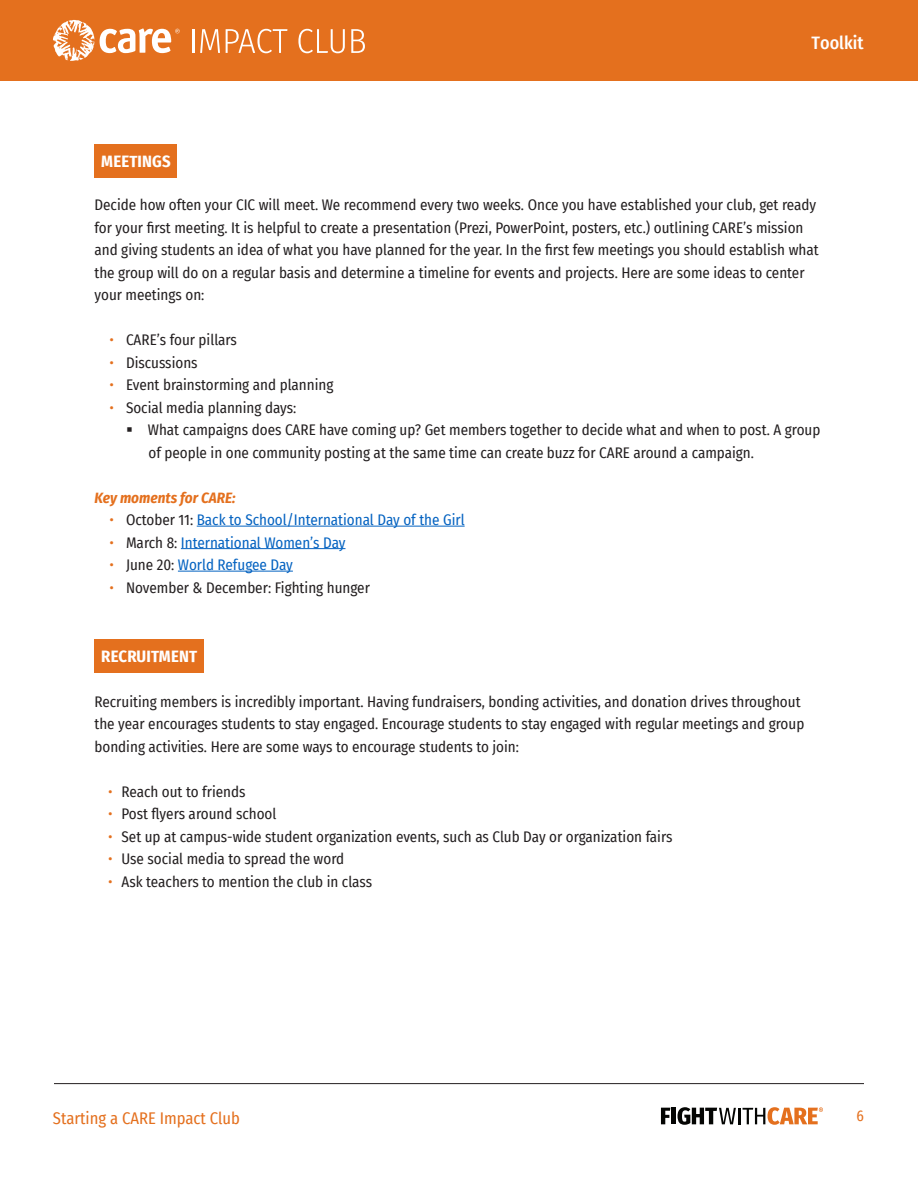
<style>
.page{position:relative;width:918px;height:1188px;background:#fff}
.page>*{position:absolute;margin:0;border:0;box-sizing:border-box;transform-origin:0 0}
.t1{font:500 18px "Fira Sans Condensed";color:#fff}
.t2{font:16.5px "Fira Sans Condensed";color:#e4701e}
.Tab_text{font:700 16.5px "Fira Sans Condensed";letter-spacing:.01em;color:#fff}
.Text{font:15px/22.5px "Fira Sans Condensed";color:#231f20}
.Text_Bullet_1{font:15px "Fira Sans Condensed";color:#231f20}
.Text-2{font:15px "Fira Sans Condensed";color:#0563c1}
.Text-3{font:italic 700 15px "Fira Sans Condensed";color:#e4701e}
.t3{font:15px "Fira Sans Condensed";color:#e4701e}
.s1{color:#e4701e}
.s2{color:#231f20}
</style>
<div class="page">
<div style="left:0;top:0;width:918px;height:81px;background:#e4701e"></div>
<hr style="left:54px;top:1083px;width:810px;height:1px;background:#231f20">
<svg style="left:661px;top:1108px;width:9px;height:16px"></svg>
<hr style="left:672px;top:1108px;width:4px;height:16px;background:#040503">
<svg style="left:678px;top:1107px;width:145px;height:18px"></svg>
<svg style="left:53px;top:20px;width:41px;height:41px"></svg>
<svg style="left:100px;top:28px;width:80px;height:25px"></svg>
<hr style="left:193px;top:29px;width:2px;height:24px;background:#fff">
<svg style="left:200px;top:29px;width:20px;height:24px"></svg>
<svg style="left:226px;top:29px;width:61px;height:24px"></svg>
<svg style="left:298px;top:29px;width:47px;height:24px"></svg>
<svg style="left:351px;top:29px;width:14px;height:24px"></svg>
<div style="left:94px;top:144px;width:83px;height:34px;background:#e4701e"></div>
<hr style="left:197px;top:526px;width:268px;height:1px;background:#0563c1">
<hr style="left:181px;top:548px;width:164px;height:1px;background:#0563c1">
<hr style="left:178px;top:571px;width:115px;height:1px;background:#0563c1">
<div style="left:94px;top:639px;width:110px;height:34px;background:#e4701e"></div>
<p class="t1" style="left:811px;top:28px;width:54px">Toolkit</p>
<p class="Tab_text" style="left:101px;top:147px;width:71px">MEETINGS</p>
<p class="Text" style="left:94px;top:193px;width:726px">Decide how often your CIC will meet. We recommend every two weeks. Once you have established your club, get ready for your first meeting. It is helpful to create a presentation (Prezi, PowerPoint, posters, etc.) outlining CARE’s mission and giving students an idea of what you have planned for the year. In the first few meetings you should establish what the group will do on a regular basis and determine a timeline for events and projects. Here are some ideas to center your meetings on:</p>
<p class="Text" style="left:110px;top:328px;width:129px"><span class="s1">•</span> CARE’s four pillars</p>
<p class="Text" style="left:110px;top:351px;width:90px"><span class="s1">•</span> Discussions</p>
<p class="Text" style="left:110px;top:373px;width:225px"><span class="s1">•</span> Event brainstorming and planning</p>
<p class="Text" style="left:110px;top:396px;width:188px"><span class="s1">•</span> Social media planning days:</p>
<p class="Text" style="left:148px;top:418px;width:673px;text-indent:-22px">▪ What campaigns does CARE have coming up? Get members together to decide what and when to post. A group of people in one community posting at the same time can create buzz for CARE around a campaign.</p>
<p class="Text-3" style="left:94px;top:485px;width:143px">Key moments for CARE:</p>
<p class="Text-2" style="left:110px;top:508px;width:357px"><span class="s1">•</span> <span class="s2">October 11:</span> Back to School/International Day of the Girl</p>
<p class="Text-2" style="left:110px;top:531px;width:237px"><span class="s1">•</span> <span class="s2">March 8:</span> International Women’s Day</p>
<p class="Text-2" style="left:110px;top:553px;width:185px"><span class="s1">•</span> <span class="s2">June 20:</span> World Refugee Day</p>
<p class="Text" style="left:110px;top:576px;width:262px"><span class="s1">•</span> November &amp; December: Fighting hunger</p>
<p class="Tab_text" style="left:101px;top:642px;width:97px">RECRUITMENT</p>
<p class="Text" style="left:94px;top:690px;width:711px">Recruiting members is incredibly important. Having fundraisers, bonding activities, and donation drives throughout the year encourages students to stay engaged. Encourage students to stay engaged with regular meetings and group bonding activities. Here are some ways to encourage students to join:</p>
<p class="Text_Bullet_1" style="left:108px;top:780px;width:139px"><span class="s1">•</span> Reach out to friends</p>
<p class="Text_Bullet_1" style="left:108px;top:802px;width:170px"><span class="s1">•</span> Post flyers around school</p>
<p class="Text_Bullet_1" style="left:108px;top:825px;width:566px"><span class="s1">•</span> Set up at campus-wide student organization events, such as Club Day or organization fairs</p>
<p class="Text_Bullet_1" style="left:108px;top:847px;width:238px"><span class="s1">•</span> Use social media to spread the word</p>
<p class="Text_Bullet_1" style="left:108px;top:870px;width:266px"><span class="s1">•</span> Ask teachers to mention the club in class</p>
<p class="t2" style="left:53px;top:1106px;width:188px">Starting a CARE Impact Club</p>
<p class="t3" style="left:857px;top:1105px;width:9px">6</p>
</div>
